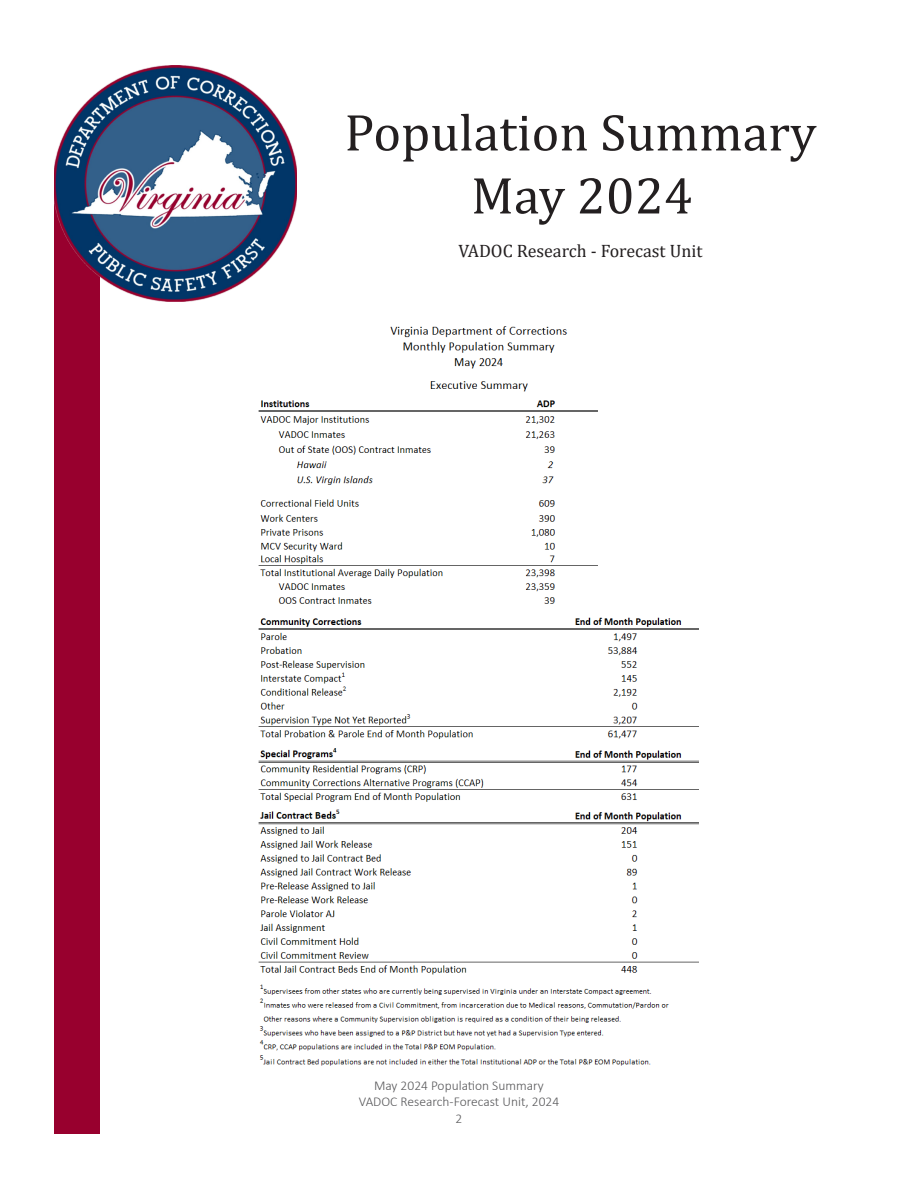
<style>
.page{position:relative;width:918px;height:1188px;background:#fff}
.page>*{position:absolute;margin:0;border:0;box-sizing:border-box;transform-origin:0 0}
.t1{font:52.5px "Cambria";color:#231f20}
.t2{font:18px "Cambria";color:#231f20}
.t3{font:300 13.5px "Calibri";color:#58585a}
</style>
<div class="page">
<div style="left:54px;top:177px;width:45px;height:957px;background:#98002e"></div>
<img style="left:54px;top:65px;width:243px;height:236px">
<img style="left:259px;top:326px;width:439px;height:740px">
<p class="t1" style="left:344px;top:102px;width:473px">Population Summary</p>
<p class="t1" style="left:471px;top:165px;width:223px">May 2024</p>
<p class="t2" style="left:458px;top:240px;width:245px">VADOC Research - Forecast Unit</p>
<p class="t3" style="left:374px;top:1077px;width:171px">May 2024 Population Summary</p>
<p class="t3" style="left:359px;top:1093px;width:202px">VADOC Research-Forecast Unit, 2024</p>
<p class="t3" style="left:456px;top:1110px;width:8px">2</p>
</div>
